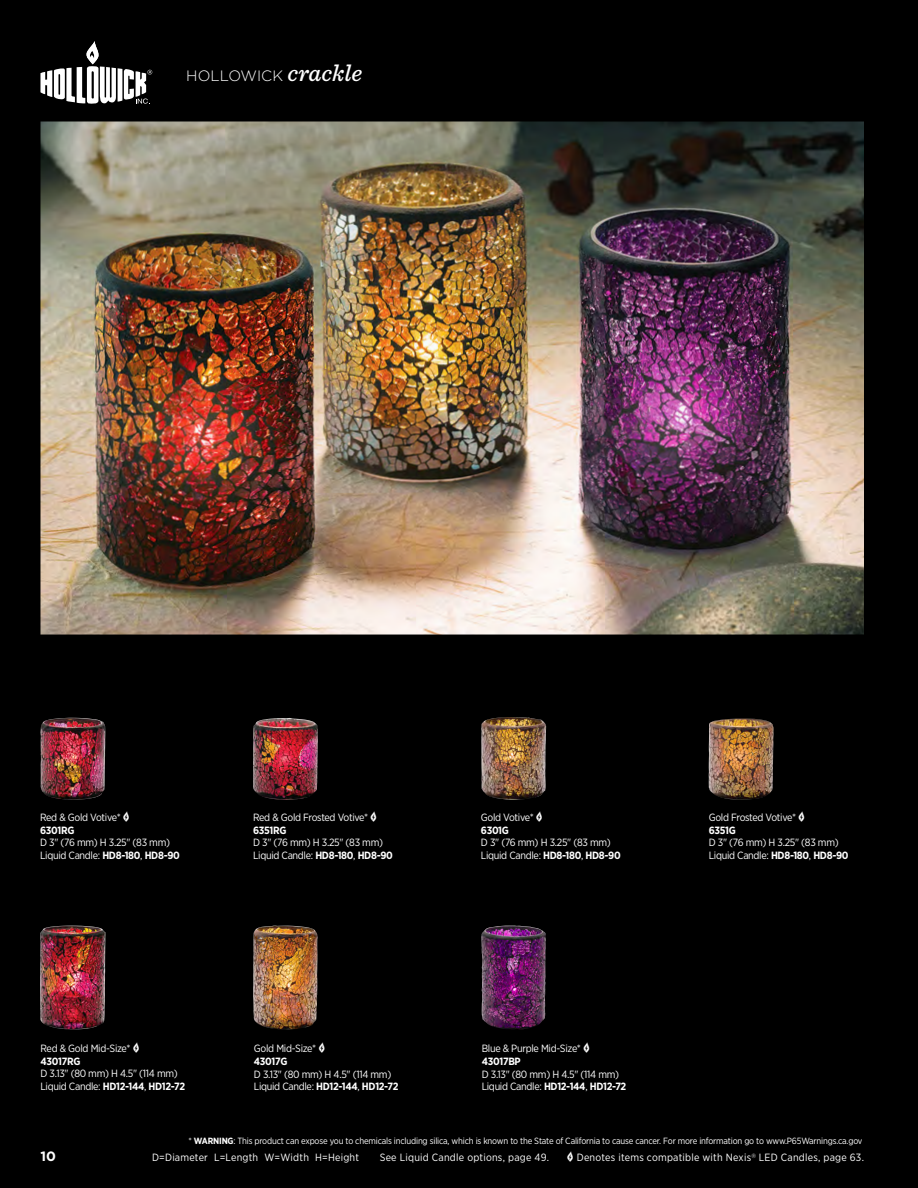
<style>
.page{position:relative;width:918px;height:1188px;background:#000}
.page>*{position:absolute;margin:0;border:0;box-sizing:border-box;transform-origin:0 0}
.t1{font:300 15px "Gotham";color:#fff}
.t2{font:700 13.5px "Gotham";color:#fff}
.t3{font:10.5px/12.8px "Gotham Narrow";letter-spacing:-.03em;color:#fff}
.t4{font:10.5px "Gotham Narrow";letter-spacing:.02em;color:#fff}
.t5{font:9px "Gotham Narrow";letter-spacing:-.02em;color:#fff}
.s1{font-family:"Sentinel";font-weight:500;font-style:italic;font-size:24px}
.s2{font-family:"Hollowick"}
.s3{font-weight:700}
</style>
<div class="page">
<svg style="left:40px;top:41px;width:112px;height:63px"></svg>
<img style="left:40px;top:122px;width:824px;height:513px">
<img style="left:40px;top:718px;width:65px;height:82px">
<img style="left:253px;top:718px;width:65px;height:82px">
<img style="left:481px;top:717px;width:65px;height:83px">
<img style="left:709px;top:719px;width:65px;height:81px">
<img style="left:481px;top:926px;width:65px;height:104px">
<img style="left:253px;top:926px;width:65px;height:104px">
<img style="left:40px;top:926px;width:65px;height:104px">
<h1 class="t1" style="left:186px;top:68px;width:177px">HOLLOWICK <span class="s1">crackle</span></h1>
<p class="t3" style="left:40px;top:811px;width:91px">Red &amp; Gold Votive* <span class="s2">^<br></span><span class="s3">6301RG</span></p>
<p class="t3" style="left:40px;top:836px;width:141px">D 3" (76 mm) H 3.25" (83 mm)<br>Liquid Candle: <span class="s3">HD8-180</span>, <span class="s3">HD8-90</span></p>
<p class="t3" style="left:253px;top:811px;width:126px">Red &amp; Gold Frosted Votive* <span class="s2">^<br></span><span class="s3">6351RG</span></p>
<p class="t3" style="left:253px;top:836px;width:141px">D 3" (76 mm) H 3.25" (83 mm)<br>Liquid Candle: <span class="s3">HD8-180</span>, <span class="s3">HD8-90</span></p>
<p class="t3" style="left:41px;top:1042px;width:101px">Red &amp; Gold Mid-Size* <span class="s2">^<br></span><span class="s3">43017RG</span></p>
<p class="t3" style="left:41px;top:1067px;width:146px">D 3.13" (80 mm) H 4.5" (114 mm)<br>Liquid Candle: <span class="s3">HD12-144</span>, <span class="s3">HD12-72</span></p>
<p class="t3" style="left:254px;top:1042px;width:73px">Gold Mid-Size* <span class="s2">^<br></span><span class="s3">43017G</span></p>
<p class="t3" style="left:254px;top:1067px;width:146px">D 3.13" (80 mm) H 4.5" (114 mm)<br>Liquid Candle: <span class="s3">HD12-144</span>, <span class="s3">HD12-72</span></p>
<p class="t3" style="left:481px;top:811px;width:63px">Gold Votive* <span class="s2">^<br></span><span class="s3">6301G</span></p>
<p class="t3" style="left:481px;top:836px;width:141px">D 3" (76 mm) H 3.25" (83 mm)<br>Liquid Candle: <span class="s3">HD8-180</span>, <span class="s3">HD8-90</span></p>
<p class="t3" style="left:482px;top:1042px;width:110px">Blue &amp; Purple Mid-Size* <span class="s2">^<br></span><span class="s3">43017BP</span></p>
<p class="t3" style="left:482px;top:1067px;width:146px">D 3.13" (80 mm) H 4.5" (114 mm)<br>Liquid Candle: <span class="s3">HD12-144</span>, <span class="s3">HD12-72</span></p>
<p class="t3" style="left:709px;top:811px;width:98px">Gold Frosted Votive* <span class="s2">^<br></span><span class="s3">6351G</span></p>
<p class="t3" style="left:709px;top:836px;width:141px">D 3" (76 mm) H 3.25" (83 mm)<br>Liquid Candle: <span class="s3">HD8-180</span>, <span class="s3">HD8-90</span></p>
<p class="t5" style="left:189px;top:1135px;width:675px">* <span class="s3">WARNING</span>: This product can expose you to chemicals including silica, which is known to the State of California to cause cancer. For more information go to www.P65Warnings.ca.gov</p>
<p class="t2" style="left:40px;top:1147px;width:17px">10</p>
<p class="t4" style="left:152px;top:1151px;width:209px">D=Diameter L=Length W=Width H=Height</p>
<p class="t4" style="left:380px;top:1151px;width:171px">See Liquid Candle options, page 49.</p>
<p class="t4" style="left:567px;top:1151px;width:299px"><span class="s2">^</span> Denotes items compatible with Nexis<sup>®</sup> LED Candles, page 63.</p>
</div>
